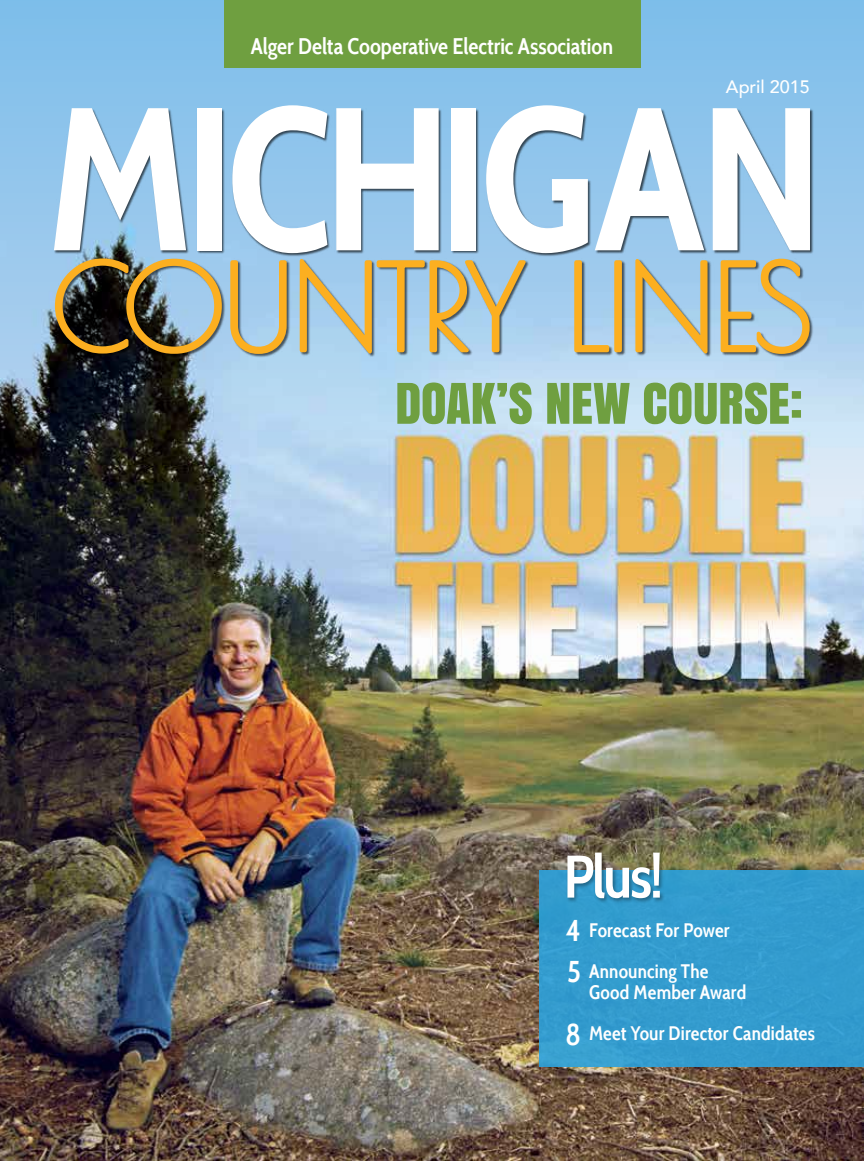
<style>
.page{position:relative;width:864px;height:1161px;background:#fff}
.page>*{position:absolute;margin:0;border:0;box-sizing:border-box;transform-origin:0 0}
.t1{font:700 203.1px "Cabin Condensed";letter-spacing:-.04em;color:#fff}
.t2{font:600 60px "Cabin Condensed";color:#fff}
.t3{font:52.5px "Anton";letter-spacing:-.005em;color:#6f9f40}
.t4{font:600 22.5px "Cabin Condensed";color:#fff}
.t5{font:600 19.5px/41.2px "Cabin Condensed";letter-spacing:.01em;color:#fff}
.t6{font:500 18px "Avenir";color:#fff}
.s1{font-size:30px}
</style>
<div class="page">
<img style="left:0;top:498px;width:864px;height:663px">
<div style="left:539px;top:870px;width:325px;height:196px;background:#339bce"></div>
<div style="left:566px;top:852px;width:100px;height:52px;background:#000;opacity:.34"></div>
<svg style="left:0;top:0;width:864px;height:498px;background:#96b4c5"></svg>
<div style="left:54px;top:106px;width:759px;height:151px;background:#000;opacity:.65"></div>
<div style="left:55px;top:258px;width:758px;height:99px;background:#000;opacity:.6"></div>
<svg style="left:53px;top:257px;width:236px;height:99px;background:#858776"></svg>
<svg style="left:298px;top:250px;width:232px;height:112px;background:#b2bfb7"></svg>
<svg style="left:572px;top:258px;width:39px;height:96px;background:#b3beb3"></svg>
<div style="left:614px;top:260px;width:8px;height:92px;border:4px solid #fcaf20"></div>
<svg style="left:633px;top:250px;width:76px;height:112px;background:#b5c0b6"></svg>
<svg style="left:719px;top:257px;width:93px;height:99px;background:#b7bca8"></svg>
<div style="left:224px;top:0;width:416px;height:67px;background:#6f9f40"></div>
<p class="t4" style="left:251px;top:32px;width:364px">Alger Delta Cooperative Electric Association</p>
<p class="t6" style="left:726px;top:71px;width:86px">April 2015</p>
<h1 class="t1" style="left:47px;top:56px;width:778px">MICHIGAN</h1>
<h3 class="t3" style="left:395px;top:362px;width:410px">DOAK’S NEW COURSE:</h3>
<h2 class="t2" style="left:564px;top:840px;width:101px">Plus!</h2>
<p class="t5" style="left:566px;top:909px;width:165px"><span class="s1">4</span> Forecast For Power<br><span class="s1">5</span> Announcing The</p>
<p class="t5" style="left:566px;top:971px;width:251px;text-indent:24px">Good Member Award<br><span class="s1">8</span> Meet Your Director Candidates</p>
</div>
